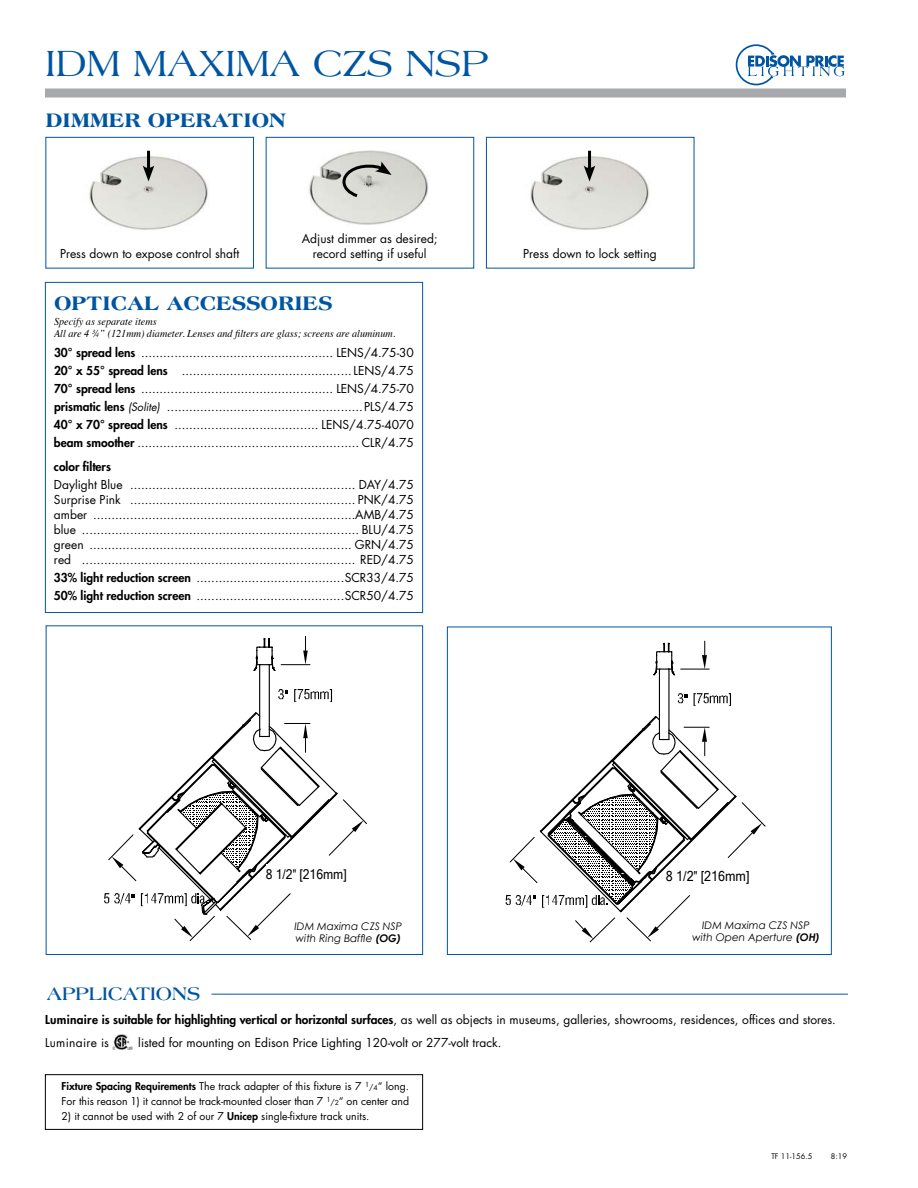
<style>
.page{position:relative;width:918px;height:1188px;background:#fff}
.page>*{position:absolute;margin:0;border:0;box-sizing:border-box;transform-origin:0 0}
.t1{font:39px "Americana";color:#0055a1}
.t2{font:800 21px "Americana";color:#0055a1}
.t3{font:700 19.5px "Americana";color:#0055a1}
.t4{font:13.95px "Microsoft Sans Serif";color:#000;scale:.9 1}
.t5{font:13.5px "Microsoft Sans Serif";color:#000;scale:.9 1}
.t6{font:12px/18px "Futura";color:#000;text-align:justify}
.t7{font:800 12px "Futura";color:#000}
.t8{font:10.5px/15px "Futura";color:#000}
.t9{font:italic 10.5px/12px "Times";color:#000}
.t10{font:italic 10.5px/12px "Century Gothic";color:#000}
.t11{font:7.5px "Futura";color:#000}
.s1{font-weight:800}
.s2{font-style:italic;font-size:11.25px}
.s3{font-family:"Arial Narrow"}
.s4{font-weight:700}
.s5{font-size:7.5px}
.s6{font-size:6.75px}
</style>
<div class="page">
<div style="left:45px;top:282px;width:378px;height:331px;border:1px solid #0055a1"></div>
<div style="left:45px;top:88px;width:801px;height:10px;background:#a7a9ac"></div>
<svg style="left:736px;top:44px;width:109px;height:41px"></svg>
<div style="left:46px;top:625px;width:377px;height:330px;border:1px solid #0055a1"></div>
<img style="left:113px;top:1034px;width:20px;height:15px">
<hr style="left:212px;top:994px;width:636px;height:1px;background:#0055a1">
<svg style="left:104px;top:636px;width:263px;height:305px"></svg>
<div style="left:45px;top:137px;width:209px;height:131px;border:1px solid #0055a1"></div>
<div style="left:266px;top:137px;width:208px;height:131px;border:1px solid #0055a1"></div>
<div style="left:486px;top:137px;width:208px;height:131px;border:1px solid #0055a1"></div>
<img style="left:89px;top:150px;width:120px;height:80px">
<img style="left:530px;top:150px;width:120px;height:80px">
<img style="left:308px;top:150px;width:120px;height:75px">
<hr style="left:147px;top:151px;width:3px;height:20px;background:#000">
<svg style="left:143px;top:165px;width:11px;height:17px"></svg>
<hr style="left:588px;top:151px;width:3px;height:20px;background:#000">
<svg style="left:584px;top:165px;width:11px;height:17px"></svg>
<svg style="left:341px;top:161px;width:51px;height:39px;background:#b9bab4"></svg>
<div style="left:266px;top:865px;width:87px;height:18px;background:#fff"></div>
<svg style="left:506px;top:641px;width:260px;height:302px"></svg>
<div style="left:447px;top:627px;width:385px;height:328px;border:1px solid #0055a1"></div>
<div style="left:666px;top:867px;width:87px;height:19px;background:#fff"></div>
<div style="left:45px;top:1074px;width:378px;height:56px;border:1px solid #000"></div>
<h1 class="t1" style="left:45px;top:41px;width:445px">IDM MAXIMA CZS NSP</h1>
<h2 class="t2" style="left:46px;top:108px;width:241px">DIMMER OPERATION</h2>
<p class="t6" style="left:302px;top:231px;width:137px;line-height:15px;text-align:center">Adjust dimmer as desired; record setting if useful</p>
<p class="t6" style="left:60px;top:245px;width:181px">Press down to expose control shaft</p>
<p class="t6" style="left:523px;top:245px;width:135px">Press down to lock setting</p>
<h2 class="t2" style="left:54px;top:291px;width:280px">OPTICAL ACCESSORIES</h2>
<p class="t9" style="left:54px;top:315px;width:343px">Specify as separate items<br>All are 4 ¾” (121mm) diameter. Lenses and filters are glass; screens are aluminum.</p>
<p class="t6" style="left:54px;top:343px;width:362px"><span class="s1">30° spread lens</span> .................................................... LENS/4.75-30<br><span class="s1">20° x 55° spread lens</span> .............................................. LENS/4.75<br><span class="s1">70° spread lens</span> .................................................... LENS/4.75-70 <span class="s1">prismatic lens</span> <span class="s2">(Solite)</span> .....................................................PLS/4.75<br><span class="s1">40° x 70° spread lens</span> ....................................... LENS/4.75-4070 <span class="s1">beam smoother</span> ............................................................ CLR/4.75</p>
<p class="t7" style="left:54px;top:458px;width:58px">color filters</p>
<p class="t6" style="left:54px;top:477px;width:362px;line-height:15px">Daylight Blue ............................................................. DAY/4.75<br>Surprise Pink ............................................................. PNK/4.75 amber .......................................................................AMB/4.75 blue ........................................................................... BLU/4.75 green ....................................................................... GRN/4.75 red .......................................................................... RED/4.75</p>
<p class="t6" style="left:54px;top:568px;width:362px"><span class="s1">33% light reduction screen</span> ........................................SCR33/4.75<br><span class="s1">50% light reduction screen</span> ........................................SCR50/4.75</p>
<p class="t5" style="left:266px;top:866px;width:91px">8 1/2<span class="s3">"</span> [216mm]</p>
<p class="t4" style="left:666px;top:869px;width:94px">8 1/2<span class="s3">"</span> [216mm]</p>
<h3 class="t3" style="left:47px;top:983px;width:155px">APPLICATIONS</h3>
<p class="t10" style="left:295px;top:920px;width:109px">IDM Maxima CZS NSP with Ring Baffle <span class="s4">(OG)</span></p>
<p class="t10" style="left:692px;top:919px;width:129px;text-align:center">IDM Maxima CZS NSP with Open Aperture <span class="s4">(OH)</span></p>
<p class="t6" style="left:45px;top:1009px;width:792px;line-height:22.5px"><span class="s1">Luminaire is suitable for highlighting vertical or horizontal surfaces</span>, as well as objects in museums, galleries, showrooms, residences, offices and stores.<br>Luminaire is</p>
<p class="t6" style="left:138px;top:1033px;width:365px">listed for mounting on Edison Price Lighting 120-volt or 277-volt track.</p>
<p class="t8" style="left:62px;top:1078px;width:349px"><span class="s1">Fixture Spacing Requirements</span> The track adapter of this fixture is 7 <sup>1</sup><span class="s5">/</span><span class="s6">4</span>“ long.<br>For this reason 1) it cannot be track-mounted closer than 7 <sup>1</sup><span class="s5">/</span><span class="s6">2</span>“ on center and</p>
<p class="t8" style="left:62px;top:1108px;width:309px">2) it cannot be used with 2 of our 7 <span class="s1">Unicep</span> single-fixture track units.</p>
<p class="t11" style="left:771px;top:1151px;width:43px">TF 11-156.5</p>
<p class="t11" style="left:831px;top:1151px;width:18px">8:19</p>
</div>
